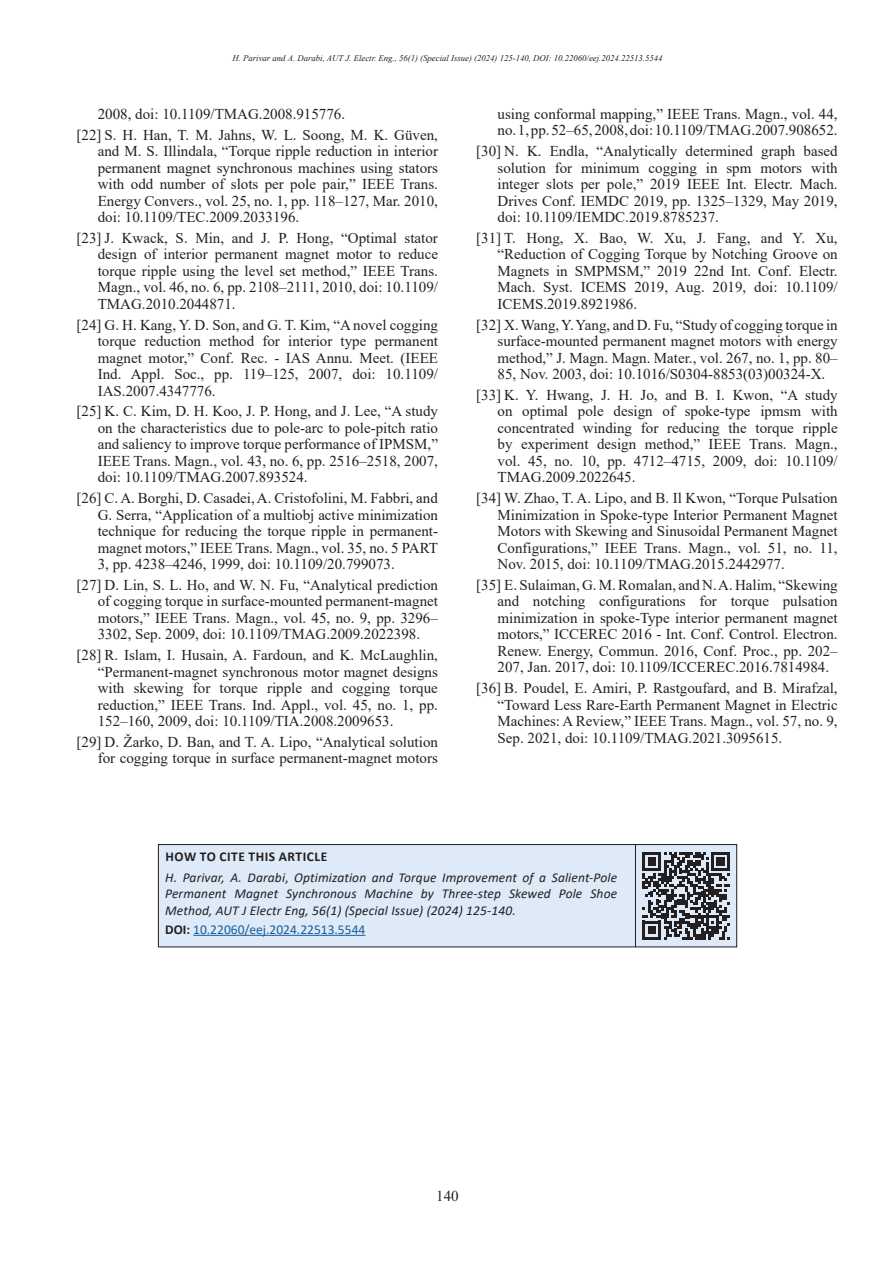
<style>
.page{position:relative;width:893px;height:1263px;background:#fff}
.page>*{position:absolute;margin:0;border:0;box-sizing:border-box;transform-origin:0 0}
.t1{font:15px/16.5px "Times New Roman";color:#231f20;text-align:justify}
.t2{font:italic 13.5px/16.2px "Calibri";letter-spacing:.01em;color:#231f20;text-align:justify}
.t3{font:13.5px "Calibri";color:#175d9e}
.t4{font:700 13.5px "Calibri";letter-spacing:.04em;color:#231f20}
.t5{font:italic 8.7px "Times New Roman";color:#231f20}
.s1{font-style:normal}
.s2{font-weight:700;color:#231f20}
</style>
<div class="page">
<div style="left:158px;top:844px;width:579px;height:103px;background:#deeaf7"></div>
<hr style="left:193px;top:935px;width:172px;height:1px;background:#175d9e">
<div style="left:158px;top:844px;width:579px;height:103px;border:1px solid #231f20"></div>
<hr style="left:635px;top:844px;width:1px;height:103px;background:#231f20">
<svg style="left:642px;top:852px;width:88px;height:87px"></svg>
<p class="t5" style="left:232px;top:52px;width:432px">H. Parivar and A. Darabi, AUT J. Electr. Eng., 56(1) (Special Issue) (2024) 125-140, DOI: 10.22060/eej.2024.22513.5544</p>
<p class="t1" style="left:98px;top:105px;width:249px">2008, doi: 10.1109/TMAG.2008.915776.</p>
<p class="t1" style="left:98px;top:126px;width:342px;text-indent:-21px">[22] S. H. Han, T. M. Jahns, W. L. Soong, M. K. Güven, and M. S. Illindala, “Torque ripple reduction in interior permanent magnet synchronous machines using stators with odd number of slots per pole pair,” IEEE Trans.<br>Energy Convers., vol. 25, no. 1, pp. 118–127, Mar. 2010, doi: 10.1109/TEC.2009.2033196.</p>
<p class="t1" style="left:98px;top:229px;width:342px;text-indent:-21px">[23] J. Kwack, S. Min, and J. P. Hong, “Optimal stator design of interior permanent magnet motor to reduce torque ripple using the level set method,” IEEE Trans.<br>Magn., vol. 46, no. 6, pp. 2108–2111, 2010, doi: 10.1109/ TMAG.2010.2044871.</p>
<p class="t1" style="left:98px;top:316px;width:342px;text-indent:-21px">[24] G. H. Kang, Y. D. Son, and G. T. Kim, “A novel cogging torque reduction method for interior type permanent magnet motor,” Conf. Rec. - IAS Annu. Meet. (IEEE Ind. Appl. Soc., pp. 119–125, 2007, doi: 10.1109/ IAS.2007.4347776.</p>
<p class="t1" style="left:98px;top:403px;width:342px;text-indent:-21px">[25] K. C. Kim, D. H. Koo, J. P. Hong, and J. Lee, “A study on the characteristics due to pole-arc to pole-pitch ratio and saliency to improve torque performance of IPMSM,” IEEE Trans. Magn., vol. 43, no. 6, pp. 2516–2518, 2007, doi: 10.1109/TMAG.2007.893524.</p>
<p class="t1" style="left:98px;top:489px;width:342px;text-indent:-21px">[26] C. A. Borghi, D. Casadei, A. Cristofolini, M. Fabbri, and G. Serra, “Application of a multiobj active minimization technique for reducing the torque ripple in permanent&shy;magnet motors,” IEEE Trans. Magn., vol. 35, no. 5 PART 3, pp. 4238–4246, 1999, doi: 10.1109/20.799073.</p>
<p class="t1" style="left:98px;top:576px;width:342px;text-indent:-21px">[27] D. Lin, S. L. Ho, and W. N. Fu, “Analytical prediction of cogging torque in surface-mounted permanent-magnet motors,” IEEE Trans. Magn., vol. 45, no. 9, pp. 3296– 3302, Sep. 2009, doi: 10.1109/TMAG.2009.2022398.</p>
<p class="t1" style="left:98px;top:646px;width:342px;text-indent:-21px">[28] R. Islam, I. Husain, A. Fardoun, and K. McLaughlin, “Permanent-magnet synchronous motor magnet designs with skewing for torque ripple and cogging torque reduction,” IEEE Trans. Ind. Appl., vol. 45, no. 1, pp.<br>152–160, 2009, doi: 10.1109/TIA.2008.2009653.</p>
<p class="t1" style="left:77px;top:733px;width:363px;text-align:right">[29] D. Žarko, D. Ban, and T. A. Lipo, “Analytical solution for cogging torque in surface permanent-magnet motors</p>
<p class="t1" style="left:497px;top:105px;width:342px">using conformal mapping,” IEEE Trans. Magn., vol. 44, no. 1, pp. 52–65, 2008, doi: 10.1109/TMAG.2007.908652.</p>
<p class="t1" style="left:497px;top:142px;width:342px;text-indent:-21px">[30] N. K. Endla, “Analytically determined graph based solution for minimum cogging in spm motors with integer slots per pole,” 2019 IEEE Int. Electr. Mach.<br>Drives Conf. IEMDC 2019, pp. 1325–1329, May 2019, doi: 10.1109/IEMDC.2019.8785237.</p>
<p class="t1" style="left:497px;top:229px;width:342px;text-indent:-21px">[31] T. Hong, X. Bao, W. Xu, J. Fang, and Y. Xu, “Reduction of Cogging Torque by Notching Groove on Magnets in SMPMSM,” 2019 22nd Int. Conf. Electr.<br>Mach. Syst. ICEMS 2019, Aug. 2019, doi: 10.1109/ ICEMS.2019.8921986.</p>
<p class="t1" style="left:497px;top:316px;width:342px;text-indent:-21px">[32] X. Wang, Y. Yang, and D. Fu, “Study of cogging torque in surface-mounted permanent magnet motors with energy method,” J. Magn. Magn. Mater., vol. 267, no. 1, pp. 80– 85, Nov. 2003, doi: 10.1016/S0304-8853(03)00324-X.</p>
<p class="t1" style="left:497px;top:386px;width:342px;text-indent:-21px">[33] K. Y. Hwang, J. H. Jo, and B. I. Kwon, “A study on optimal pole design of spoke-type ipmsm with concentrated winding for reducing the torque ripple by experiment design method,” IEEE Trans. Magn., vol. 45, no. 10, pp. 4712–4715, 2009, doi: 10.1109/ TMAG.2009.2022645.</p>
<p class="t1" style="left:497px;top:489px;width:342px;text-indent:-21px">[34] W. Zhao, T. A. Lipo, and B. Il Kwon, “Torque Pulsation Minimization in Spoke-type Interior Permanent Magnet Motors with Skewing and Sinusoidal Permanent Magnet Configurations,” IEEE Trans. Magn., vol. 51, no. 11, Nov. 2015, doi: 10.1109/TMAG.2015.2442977.</p>
<p class="t1" style="left:497px;top:576px;width:342px;text-indent:-21px">[35] E. Sulaiman, G. M. Romalan, and N. A. Halim, “Skewing and notching configurations for torque pulsation minimization in spoke-Type interior permanent magnet motors,” ICCEREC 2016 - Int. Conf. Control. Electron.<br>Renew. Energy, Commun. 2016, Conf. Proc., pp. 202– 207, Jan. 2017, doi: 10.1109/ICCEREC.2016.7814984.</p>
<p class="t1" style="left:497px;top:679px;width:342px;text-indent:-21px">[36] B. Poudel, E. Amiri, P. Rastgoufard, and B. Mirafzal, “Toward Less Rare-Earth Permanent Magnet in Electric Machines: A Review,” IEEE Trans. Magn., vol. 57, no. 9, Sep. 2021, doi: 10.1109/TMAG.2021.3095615.</p>
<p class="t4" style="left:165px;top:847px;width:163px">HOW TO CITE THIS ARTICLE</p>
<p class="t2" style="left:165px;top:869px;width:453px">H. Parivar, A. Darabi<span class="s1">,</span> Optimization and Torque Improvement of a Salient-Pole Permanent Magnet Synchronous Machine by Three-step Skewed Pole Shoe Method, AUT J Electr Eng, 56(1) (Special Issue) (2024) 125-140.</p>
<p class="t3" style="left:165px;top:920px;width:202px"><span class="s2">DOI:</span> 10.22060/eej.2024.22513.5544</p>
<p class="t1" style="left:436px;top:1187px;width:24px">140</p>
</div>
